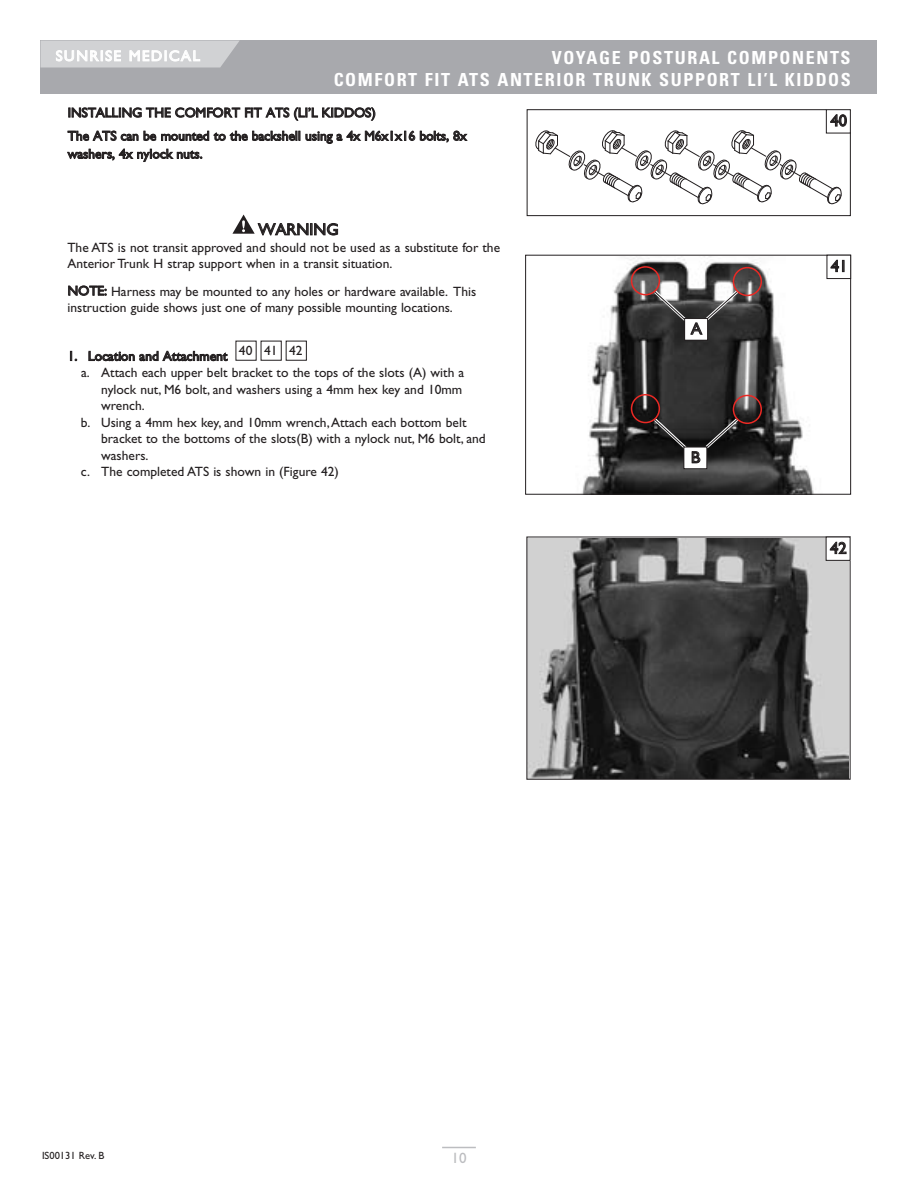
<style>
.page{position:relative;width:918px;height:1188px;background:#fff}
.page>*{position:absolute;margin:0;border:0;box-sizing:border-box;transform-origin:0 0}
.t1{font:700 condensed 18px/21.6px "Univers LT Std";letter-spacing:.09em;color:#fff;text-align:right}
.t2{font:16.5px "Gill Sans Std";color:#231f20}
.t3{font:15px "Gill Sans Std";color:#bcbdc0}
.t4{font:13.5px/16.5px "Gill Sans Std";color:#231f20}
.t5{font:10.5px "Gill Sans Std";color:#231f20}
</style>
<div class="page">
<div style="left:40px;top:40px;width:838px;height:54px;background:#a8a9ad"></div>
<svg style="left:40px;top:40px;width:200px;height:28px;background:#d2d3d5"></svg>
<hr style="left:442px;top:1147px;width:34px;height:1px;background:#bcbdc0">
<svg style="left:69px;top:107px;width:306px;height:14px"></svg>
<svg style="left:67px;top:131px;width:401px;height:31px"></svg>
<svg style="left:68px;top:286px;width:39px;height:10px"></svg>
<svg style="left:70px;top:351px;width:7px;height:10px"></svg>
<svg style="left:89px;top:351px;width:139px;height:10px"></svg>
<div style="left:261px;top:341px;width:21px;height:20px;border:1px solid #231f20"></div>
<div style="left:286px;top:341px;width:21px;height:20px;border:1px solid #231f20"></div>
<svg style="left:232px;top:215px;width:106px;height:21px"></svg>
<img style="left:528px;top:539px;width:320px;height:239px">
<div style="left:526px;top:537px;width:324px;height:243px;border:1px solid #231f20"></div>
<img style="left:581px;top:256px;width:271px;height:239px">
<div style="left:525px;top:255px;width:326px;height:240px;border:1px solid #231f20"></div>
<div style="left:827px;top:255px;width:24px;height:24px;background:#fff"></div>
<div style="left:827px;top:255px;width:24px;height:24px;border:1px solid #231f20"></div>
<svg style="left:831px;top:260px;width:13px;height:12px"></svg>
<div style="left:826px;top:537px;width:24px;height:23px;background:#fff"></div>
<svg style="left:830px;top:542px;width:17px;height:12px"></svg>
<div style="left:527px;top:109px;width:324px;height:107px;border:1px solid #231f20"></div>
<div style="left:826px;top:109px;width:25px;height:24px;border:1px solid #231f20"></div>
<svg style="left:536px;top:114px;width:311px;height:90px"></svg>
<div style="left:684px;top:447px;width:23px;height:22px;background:#fff"></div>
<div style="left:684px;top:447px;width:23px;height:22px;border:1px solid #231f20"></div>
<svg style="left:631px;top:394px;width:131px;height:69px;background:#373131"></svg>
<div style="left:685px;top:319px;width:23px;height:21px;background:#fff"></div>
<div style="left:684px;top:318px;width:24px;height:23px;border:1px solid #231f20"></div>
<svg style="left:631px;top:266px;width:131px;height:69px;background:#615c5c"></svg>
<h1 class="t1" style="left:334px;top:49px;width:519px">VOYAGE POSTURAL COMPONENTS<br>COMFORT FIT ATS ANTERIOR TRUNK SUPPORT LI’L KIDDOS</h1>
<p class="t4" style="left:68px;top:102px;width:401px;line-height:23.2px">INSTALLING THE COMFORT FIT ATS (LI’L KIDDOS)<br>The ATS can be mounted to the backshell using a 4x M6x1x16 bolts, 8x</p>
<p class="t4" style="left:68px;top:147px;width:136px">washers, 4x nylock nuts.</p>
<p class="t2" style="left:830px;top:114px;width:18px">40</p>
<p class="t2" style="left:258px;top:223px;width:82px">WARNING</p>
<p class="t4" style="left:67px;top:240px;width:434px">The ATS is not transit approved and should not be used as a substitute for the<br>Anterior Trunk H strap support when in a transit situation.</p>
<p class="t4" style="left:68px;top:284px;width:410px">NOTE: Harness may be mounted to any holes or hardware available. This instruction guide shows just one of many possible mounting locations.</p>
<p class="t4" style="left:68px;top:349px;width:161px">1. Location and Attachment</p>
<p class="t4" style="left:81px;top:366px;width:385px">a. Attach each upper belt bracket to the tops of the slots (A) with a</p>
<p class="t4" style="left:101px;top:382px;width:363px">nylock nut, M6 bolt, and washers using a 4mm hex key and 10mm</p>
<p class="t4" style="left:101px;top:399px;width:45px">wrench.</p>
<p class="t4" style="left:81px;top:415px;width:387px">b. Using a 4mm hex key, and 10mm wrench, Attach each bottom belt</p>
<p class="t4" style="left:101px;top:432px;width:386px">bracket to the bottoms of the slots(B) with a nylock nut, M6 bolt, and</p>
<p class="t4" style="left:101px;top:448px;width:49px">washers.</p>
<p class="t4" style="left:81px;top:465px;width:259px">c. The completed ATS is shown in (Figure 42)</p>
<p class="t4" style="left:239px;top:343px;width:65px">40 41 42</p>
<p class="t2" style="left:691px;top:322px;width:13px">A</p>
<p class="t2" style="left:691px;top:451px;width:11px">B</p>
<p class="t2" style="left:831px;top:260px;width:18px">41</p>
<p class="t2" style="left:830px;top:542px;width:18px">42</p>
<p class="t5" style="left:42px;top:1152px;width:64px">IS00131 Rev. B</p>
<p class="t3" style="left:452px;top:1152px;width:16px">10</p>
</div>
